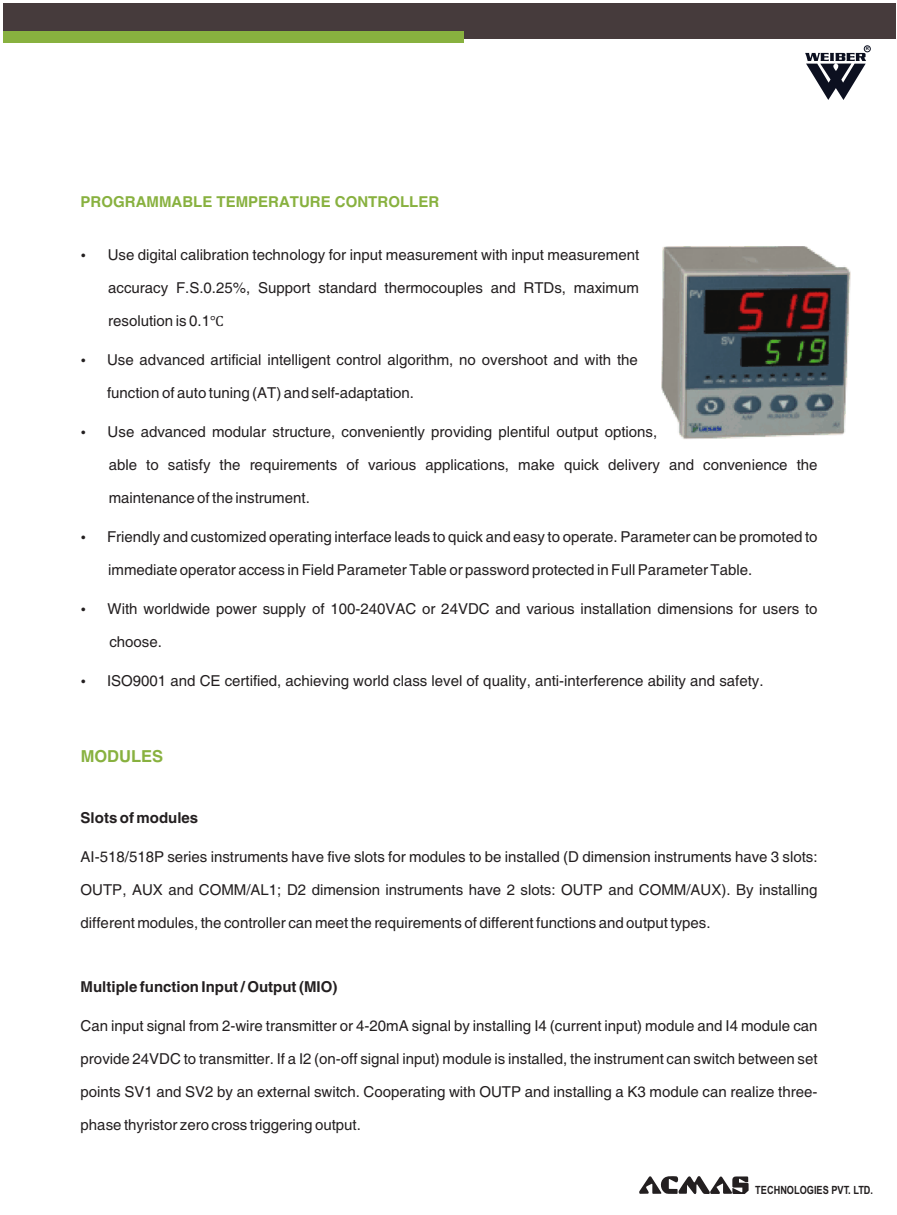
<style>
.page{position:relative;width:897px;height:1215px;background:#fff}
.page>*{position:absolute;margin:0;border:0;box-sizing:border-box;transform-origin:0 0}
.t1{font:700 16.5px "Helvetica";color:#88b13f}
.t2{font:15px/33px "Helvetica";color:#231f20}
.t3{font:700 15px "Helvetica";color:#231f20}
.t4{font:700 15px "Helvetica";color:#88b13f}
.t5{font:700 11.4px "Arial";color:#231f20;scale:.81 1}
.t6{font:700 4.5px "Arial";color:#0c1020}
.s1{font-family:"Cambria Math"}
</style>
<div class="page">
<svg style="left:639px;top:1176px;width:109px;height:18px"></svg>
<div style="left:3px;top:3px;width:892px;height:36px;background:#463b3c"></div>
<div style="left:3px;top:31px;width:460px;height:12px;background:#88b13f"></div>
<svg style="left:805px;top:53px;width:61px;height:47px"></svg>
<div style="left:863px;top:45px;width:7px;height:7px;border:1px solid #0c1020;border-radius:50%"></div>
<img style="left:661px;top:246px;width:190px;height:193px">
<p class="t6" style="left:865px;top:47px;width:5px">R</p>
<p class="t4" style="left:81px;top:196px;width:360px">PROGRAMMABLE TEMPERATURE CONTROLLER</p>
<p class="t2" style="left:108px;top:240px;width:533px">Use digital calibration technology for input measurement with input measurement accuracy F.S.0.25%, Support standard thermocouples and RTDs, maximum</p>
<p class="t2" style="left:108px;top:306px;width:117px">resolution is 0.1<span class="s1">℃</span></p>
<p class="t2" style="left:107px;top:345px;width:532px">Use advanced artificial intelligent control algorithm, no overshoot and with the function of auto tuning (AT) and self-adaptation.</p>
<p class="t2" style="left:108px;top:417px;width:711px">Use advanced modular structure, conveniently providing plentiful output options,<br>able to satisfy the requirements of various applications, make quick delivery and convenience the</p>
<p class="t2" style="left:109px;top:483px;width:202px">maintenance of the instrument.</p>
<p class="t2" style="left:107px;top:522px;width:712px">Friendly and customized operating interface leads to quick and easy to operate. Parameter can be promoted to</p>
<p class="t2" style="left:108px;top:555px;width:645px">immediate operator access in Field Parameter Table or password protected in Full Parameter Table.</p>
<p class="t2" style="left:108px;top:594px;width:711px">With worldwide power supply of 100-240VAC or 24VDC and various installation dimensions for users to</p>
<p class="t2" style="left:109px;top:627px;width:54px">choose.</p>
<p class="t2" style="left:107px;top:666px;width:658px">ISO9001 and CE certified, achieving world class level of quality, anti-interference ability and safety.</p>
<p class="t1" style="left:81px;top:750px;width:84px">MODULES</p>
<p class="t3" style="left:81px;top:812px;width:119px">Slots of modules</p>
<p class="t2" style="left:81px;top:841px;width:738px">AI-518/518P series instruments have five slots for modules to be installed (D dimension instruments have 3 slots:</p>
<p class="t2" style="left:81px;top:874px;width:738px">OUTP, AUX and COMM/AL1; D2 dimension instruments have 2 slots: OUTP and COMM/AUX). By installing</p>
<p class="t2" style="left:81px;top:907px;width:631px">different modules, the controller can meet the requirements of different functions and output types.</p>
<p class="t3" style="left:81px;top:981px;width:258px">Multiple function Input / Output (MIO)</p>
<p class="t2" style="left:81px;top:1011px;width:738px">Can input signal from 2-wire transmitter or 4-20mA signal by installing I4 (current input) module and I4 module can</p>
<p class="t2" style="left:81px;top:1044px;width:738px">provide 24VDC to transmitter. If a I2 (on-off signal input) module is installed, the instrument can switch between set</p>
<p class="t2" style="left:81px;top:1077px;width:738px">points SV1 and SV2 by an external switch. Cooperating with OUTP and installing a K3 module can realize three&shy;phase thyristor zero cross triggering output.</p>
<p class="t5" style="left:755px;top:1186px;width:147px">TECHNOLOGIES PVT. LTD.</p>
</div>
